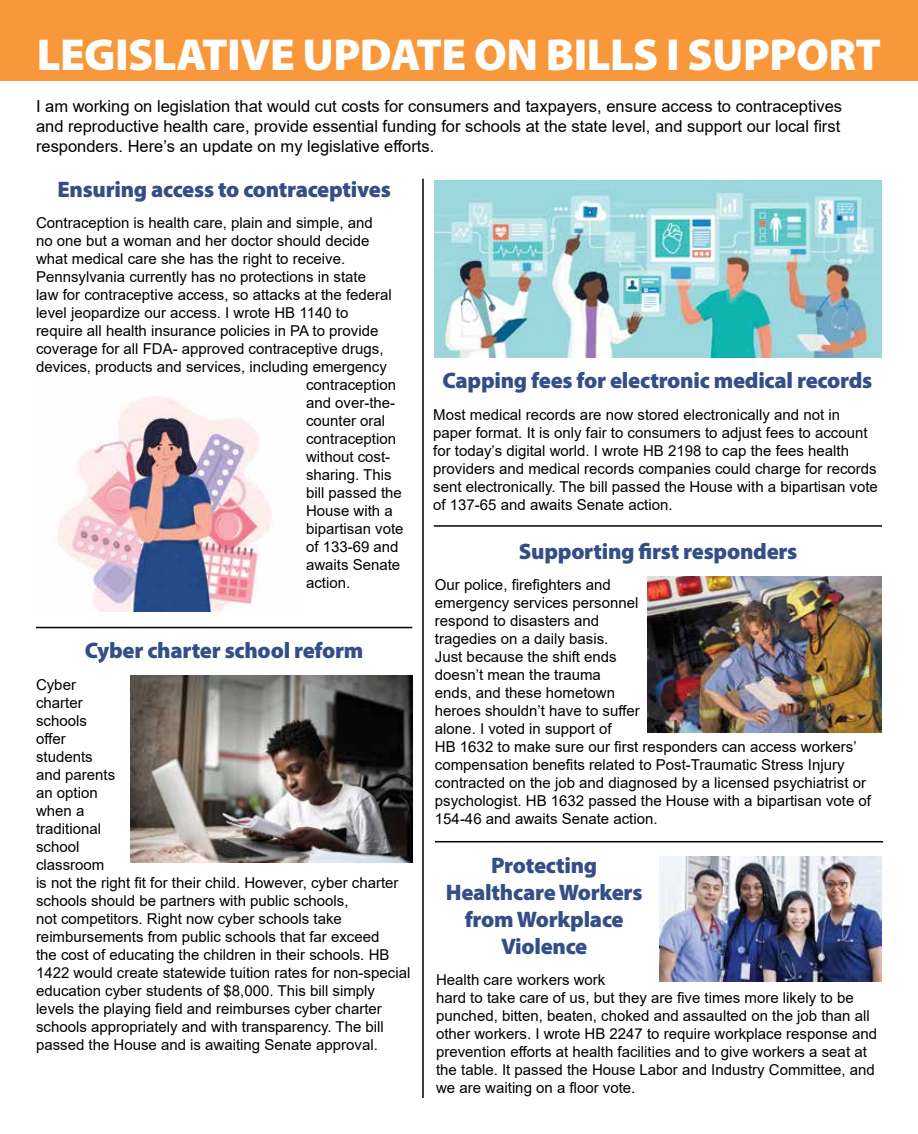
<style>
.page{position:relative;width:918px;height:1134px;background:#fff}
.page>*{position:absolute;margin:0;border:0;box-sizing:border-box;transform-origin:0 0}
.t1{font:45px "Myriad Variable Concept";letter-spacing:-.015em;color:#fff}
.t2{font:22.5px/27px "Myriad Variable Concept";letter-spacing:-.015em;color:#344f87;text-align:center}
.t3{font:16.5px/19.8px "Arial";color:#000;text-align:justify}
.t4{font:15px/18px "Arial";color:#000}
</style>
<div class="page">
<div style="left:0;top:0;width:918px;height:81px;background:#f8983a"></div>
<img style="left:58px;top:397px;width:215px;height:215px">
<img style="left:435px;top:180px;width:446px;height:177px">
<img style="left:130px;top:675px;width:282px;height:188px">
<hr style="left:422px;top:179px;width:2px;height:919px;background:#000">
<hr style="left:434px;top:525px;width:448px;height:2px;background:#000">
<hr style="left:435px;top:841px;width:448px;height:1px;background:#000">
<hr style="left:36px;top:627px;width:376px;height:1px;background:#000">
<img style="left:647px;top:576px;width:234px;height:157px">
<img style="left:659px;top:856px;width:222px;height:125px">
<h1 class="t1" style="left:37px;top:28px;width:846px">LEGISLATIVE UPDATE ON BILLS I SUPPORT</h1>
<p class="t3" style="left:36px;top:96px;width:808px">I am working on legislation that would cut costs for consumers and taxpayers, ensure access to contraceptives and reproductive health care, provide essential funding for schools at the state level, and support our local first responders. Here’s an update on my legislative efforts.</p>
<h2 class="t2" style="left:57px;top:176px;width:335px">Ensuring access to contraceptives</h2>
<p class="t4" style="left:36px;top:214px;width:338px">Contraception is health care, plain and simple, and</p>
<p class="t4" style="left:36px;top:232px;width:335px">no one but a woman and her doctor should decide</p>
<p class="t4" style="left:36px;top:250px;width:311px">what medical care she has the right to receive.</p>
<p class="t4" style="left:36px;top:268px;width:332px">Pennsylvania currently has no protections in state</p>
<p class="t4" style="left:36px;top:286px;width:357px">law for contraceptive access, so attacks at the federal</p>
<p class="t4" style="left:36px;top:304px;width:314px">level jeopardize our access. I wrote HB 1140 to</p>
<p class="t4" style="left:36px;top:322px;width:344px">require all health insurance policies in PA to provide</p>
<p class="t4" style="left:36px;top:340px;width:349px">coverage for all FDA- approved contraceptive drugs,</p>
<p class="t4" style="left:36px;top:358px;width:352px">devices, products and services, including emergency</p>
<p class="t4" style="left:306px;top:376px;width:92px">contraception</p>
<p class="t4" style="left:306px;top:394px;width:91px">and over-the-</p>
<p class="t4" style="left:306px;top:412px;width:81px">counter oral</p>
<p class="t4" style="left:306px;top:430px;width:92px">contraception</p>
<p class="t4" style="left:306px;top:448px;width:86px">without cost-</p>
<p class="t4" style="left:306px;top:466px;width:87px">sharing. This</p>
<p class="t4" style="left:306px;top:484px;width:97px">bill passed the</p>
<p class="t4" style="left:306px;top:502px;width:88px">House with a</p>
<p class="t4" style="left:306px;top:520px;width:99px">bipartisan vote</p>
<p class="t4" style="left:306px;top:538px;width:94px">of 133-69 and</p>
<p class="t4" style="left:306px;top:556px;width:96px">awaits Senate</p>
<p class="t4" style="left:306px;top:574px;width:46px">action.</p>
<h2 class="t2" style="left:85px;top:637px;width:280px">Cyber charter school reform</h2>
<p class="t4" style="left:36px;top:675px;width:376px">Cyber<br>charter<br>schools<br>offer<br>students<br>and parents<br>an option<br>when a<br>traditional<br>school<br>classroom<br>is not the right fit for their child. However, cyber charter schools should be partners with public schools,<br>not competitors. Right now cyber schools take reimbursements from public schools that far exceed<br>the cost of educating the children in their schools. HB<br>1422 would create statewide tuition rates for non-special education cyber students of $8,000. This bill simply levels the playing field and reimburses cyber charter schools appropriately and with transparency. The bill passed the House and is awaiting Senate approval.</p>
<h2 class="t2" style="left:443px;top:367px;width:431px">Capping fees for electronic medical records</h2>
<p class="t4" style="left:433px;top:406px;width:446px">Most medical records are now stored electronically and not in paper format. It is only fair to consumers to adjust fees to account for today’s digital world. I wrote HB 2198 to cap the fees health providers and medical records companies could charge for records sent electronically. The bill passed the House with a bipartisan vote of 137-65 and awaits Senate action.</p>
<h2 class="t2" style="left:519px;top:538px;width:280px">Supporting first responders</h2>
<p class="t4" style="left:435px;top:576px;width:438px">Our police, firefighters and<br>emergency services personnel<br>respond to disasters and<br>tragedies on a daily basis.<br>Just because the shift ends<br>doesn’t mean the trauma<br>ends, and these hometown<br>heroes shouldn’t have to suffer<br>alone. I voted in support of<br>HB 1632 to make sure our first responders can access workers’ compensation benefits related to Post-Traumatic Stress Injury contracted on the job and diagnosed by a licensed psychiatrist or psychologist. HB 1632 passed the House with a bipartisan vote of 154-46 and awaits Senate action.</p>
<h2 class="t2" style="left:446px;top:852px;width:198px">Protecting<br>Healthcare Workers from Workplace<br>Violence</h2>
<p class="t4" style="left:436px;top:971px;width:443px">Health care workers work<br>hard to take care of us, but they are five times more likely to be punched, bitten, beaten, choked and assaulted on the job than all other workers. I wrote HB 2247 to require workplace response and prevention efforts at health facilities and to give workers a seat at the table. It passed the House Labor and Industry Committee, and we are waiting on a floor vote.</p>
</div>
